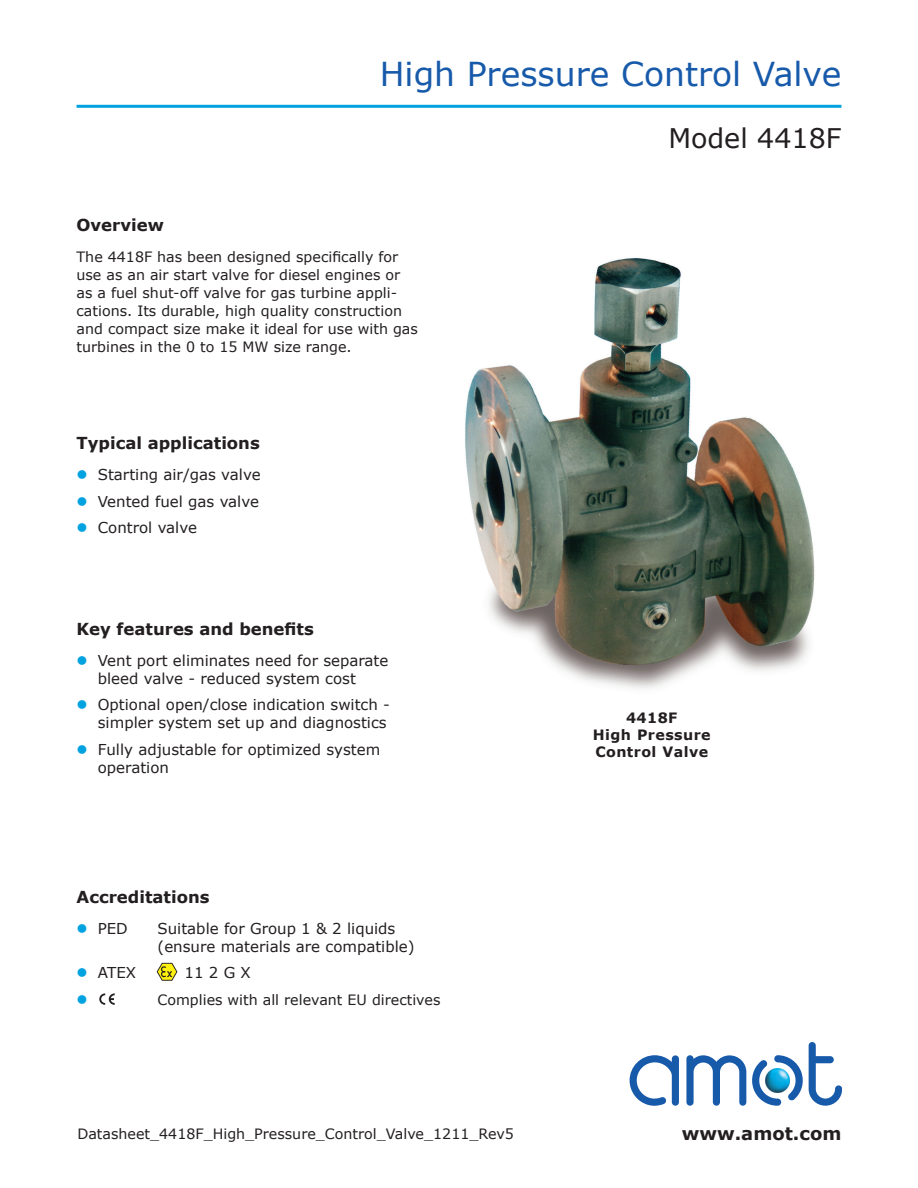
<style>
.page{position:relative;width:918px;height:1188px;background:#fff}
.page>*{position:absolute;margin:0;border:0;box-sizing:border-box;transform-origin:0 0}
.t1{font:33px "Verdana";color:#185aaa}
.t2{font:27px "Verdana";color:#231f20}
.t3{font:700 18px "Verdana";color:#231f20}
.t4{font:700 16.5px "Verdana";color:#231f20}
.t5{font:15px/18px "Verdana";color:#231f20}
.t6{font:15px "Wingdings";color:#00a2df}
.t7{font:14.25px/18px "Verdana";color:#231f20}
.t8{font:700 14.25px/17.1px "Verdana";letter-spacing:.03em;color:#231f20;text-align:center}
.s1{color:#00a2df}
</style>
<div class="page">
<img style="left:465px;top:258px;width:350px;height:431px">
<hr style="left:77px;top:105px;width:764px;height:3px;background:#00a2df">
<svg style="left:630px;top:1055px;width:49px;height:51px"></svg>
<svg style="left:686px;top:1042px;width:155px;height:64px"></svg>
<svg style="left:157px;top:963px;width:20px;height:18px"></svg>
<svg style="left:99px;top:993px;width:16px;height:12px"></svg>
<h1 class="t1" style="left:380px;top:53px;width:463px">High Pressure Control Valve</h1>
<p class="t4" style="left:77px;top:214px;width:89px">Overview</p>
<p class="t7" style="left:77px;top:247px;width:343px">The 4418F has been designed specifically for use as an air start valve for diesel engines or as a fuel shut-off valve for gas turbine appli&shy;cations. Its durable, high quality construction and compact size make it ideal for use with gas turbines in the 0 to 15 MW size range.</p>
<p class="t4" style="left:77px;top:433px;width:185px">Typical applications</p>
<p class="t5" style="left:77px;top:465px;width:186px"><span class="s1">●</span> Starting air/gas valve</p>
<p class="t5" style="left:77px;top:492px;width:184px"><span class="s1">●</span> Vented fuel gas valve</p>
<p class="t5" style="left:77px;top:518px;width:122px"><span class="s1">●</span> Control valve</p>
<p class="t4" style="left:77px;top:618px;width:239px">Key features and benefits</p>
<p class="t5" style="left:98px;top:651px;width:292px;text-indent:-21px"><span class="s1">●</span> Vent port eliminates need for separate bleed valve - reduced system cost</p>
<p class="t5" style="left:77px;top:695px;width:315px;text-align:right"><span class="s1">●</span> Optional open/close indication switch - simpler system set up and diagnostics</p>
<p class="t5" style="left:98px;top:740px;width:284px;text-indent:-21px"><span class="s1">●</span> Fully adjustable for optimized system operation</p>
<p class="t4" style="left:77px;top:886px;width:135px">Accreditations</p>
<p class="t5" style="left:77px;top:919px;width:53px"><span class="s1">●</span> PED</p>
<p class="t5" style="left:158px;top:919px;width:259px">Suitable for Group 1 &amp; 2 liquids (ensure materials are compatible)</p>
<p class="t5" style="left:77px;top:963px;width:61px"><span class="s1">●</span> ATEX</p>
<p class="t5" style="left:185px;top:963px;width:68px">11 2 G X</p>
<p class="t6" style="left:77px;top:991px;width:13px">●</p>
<p class="t7" style="left:158px;top:990px;width:284px">Complies with all relevant EU directives</p>
<h2 class="t2" style="left:668px;top:121px;width:175px">Model 4418F</h2>
<p class="t8" style="left:593px;top:709px;width:119px">4418F<br>High Pressure<br>Control Valve</p>
<p class="t7" style="left:77px;top:1124px;width:438px">Datasheet_4418F_High_Pressure_Control_Valve_1211_Rev5</p>
<p class="t3" style="left:682px;top:1122px;width:161px">www.amot.com</p>
</div>
